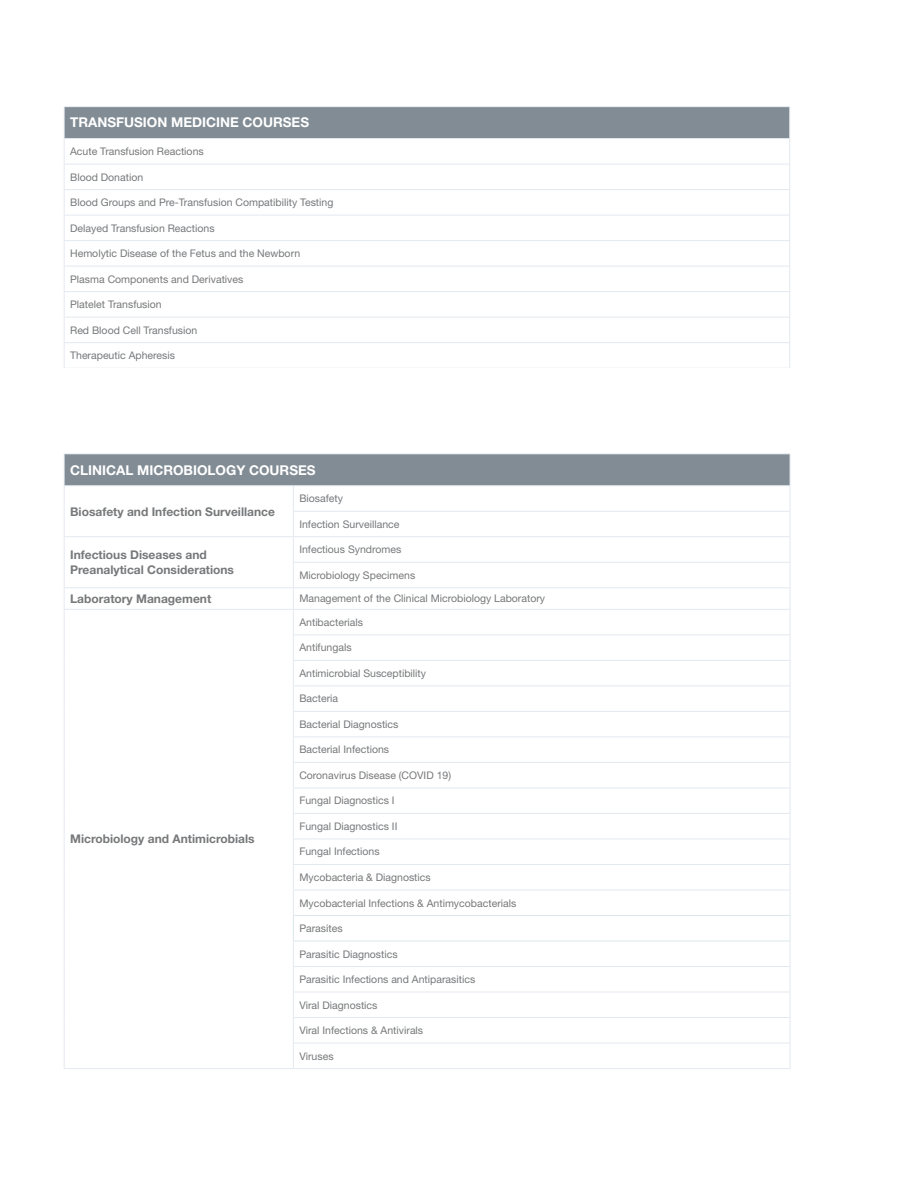
<style>
.page{position:relative;width:918px;height:1188px;background:#fff}
.page>*{position:absolute;margin:0;border:0;box-sizing:border-box;transform-origin:0 0}
.t1{font:700 13.5px "Helvetica Neue LT Std";color:#fff}
.t2{font:700 12px "Helvetica Neue LT Std";color:#76787a}
.t3{font:10.5px "Helvetica Neue LT Std";color:#76787a}
</style>
<div class="page">
<div style="left:64px;top:107px;width:726px;height:32px;background:#828c95"></div>
<svg style="left:65px;top:163px;width:724px;height:52px"></svg>
<div style="left:64px;top:164px;width:726px;height:26px;background:#fff"></div>
<svg style="left:65px;top:265px;width:724px;height:1px"></svg>
<hr style="left:64px;top:106px;width:726px;height:1px;background:#e3e9f0">
<hr style="left:64px;top:107px;width:1px;height:31px;background:#e3e9f0">
<hr style="left:789px;top:107px;width:1px;height:31px;background:#e3e9f0">
<hr style="left:64px;top:138px;width:726px;height:1px;background:#e3e9f0">
<hr style="left:64px;top:164px;width:726px;height:1px;background:#e3e9f0">
<hr style="left:64px;top:189px;width:726px;height:1px;background:#e3e9f0">
<hr style="left:64px;top:215px;width:726px;height:1px;background:#e3e9f0">
<hr style="left:64px;top:240px;width:726px;height:1px;background:#e3e9f0">
<hr style="left:64px;top:266px;width:726px;height:1px;background:#e3e9f0">
<hr style="left:64px;top:291px;width:726px;height:1px;background:#e3e9f0">
<hr style="left:64px;top:317px;width:726px;height:1px;background:#e3e9f0">
<hr style="left:64px;top:342px;width:726px;height:1px;background:#e3e9f0">
<hr style="left:64px;top:368px;width:726px;height:1px;background:#e3e9f0">
<svg style="left:64px;top:139px;width:1px;height:230px"></svg>
<svg style="left:789px;top:139px;width:1px;height:230px"></svg>
<div style="left:64px;top:454px;width:726px;height:32px;background:#828c95"></div>
<svg style="left:294px;top:512px;width:496px;height:531px"></svg>
<hr style="left:64px;top:453px;width:229px;height:1px;background:#e3e9f0">
<hr style="left:64px;top:454px;width:1px;height:31px;background:#e3e9f0">
<hr style="left:293px;top:453px;width:497px;height:1px;background:#e3e9f0">
<hr style="left:790px;top:454px;width:1px;height:31px;background:#e3e9f0">
<hr style="left:64px;top:485px;width:229px;height:1px;background:#e3e9f0">
<hr style="left:293px;top:485px;width:497px;height:1px;background:#e3e9f0">
<hr style="left:293px;top:511px;width:497px;height:1px;background:#e3e9f0">
<hr style="left:64px;top:536px;width:229px;height:1px;background:#e3e9f0">
<hr style="left:293px;top:536px;width:497px;height:1px;background:#e3e9f0">
<hr style="left:293px;top:562px;width:497px;height:1px;background:#e3e9f0">
<hr style="left:64px;top:587px;width:229px;height:1px;background:#e3e9f0">
<hr style="left:293px;top:587px;width:497px;height:1px;background:#e3e9f0">
<hr style="left:64px;top:609px;width:229px;height:1px;background:#e3e9f0">
<hr style="left:293px;top:609px;width:497px;height:1px;background:#e3e9f0">
<hr style="left:293px;top:634px;width:497px;height:1px;background:#e3e9f0">
<hr style="left:293px;top:660px;width:497px;height:1px;background:#e3e9f0">
<hr style="left:293px;top:686px;width:497px;height:1px;background:#e3e9f0">
<hr style="left:293px;top:711px;width:497px;height:1px;background:#e3e9f0">
<hr style="left:293px;top:737px;width:497px;height:1px;background:#e3e9f0">
<hr style="left:293px;top:762px;width:497px;height:1px;background:#e3e9f0">
<hr style="left:293px;top:788px;width:497px;height:1px;background:#e3e9f0">
<hr style="left:293px;top:813px;width:497px;height:1px;background:#e3e9f0">
<hr style="left:293px;top:839px;width:497px;height:1px;background:#e3e9f0">
<hr style="left:293px;top:864px;width:497px;height:1px;background:#e3e9f0">
<hr style="left:293px;top:890px;width:497px;height:1px;background:#e3e9f0">
<hr style="left:293px;top:966px;width:497px;height:1px;background:#e3e9f0">
<hr style="left:293px;top:992px;width:497px;height:1px;background:#e3e9f0">
<hr style="left:293px;top:1017px;width:497px;height:1px;background:#e3e9f0">
<svg style="left:64px;top:486px;width:1px;height:582px"></svg>
<hr style="left:293px;top:1043px;width:497px;height:1px;background:#e3e9f0">
<hr style="left:64px;top:1068px;width:229px;height:1px;background:#e3e9f0">
<hr style="left:293px;top:1068px;width:497px;height:1px;background:#e3e9f0">
<hr style="left:293px;top:915px;width:497px;height:1px;background:#dce6eb">
<svg style="left:293px;top:486px;width:1px;height:582px"></svg>
<svg style="left:790px;top:486px;width:1px;height:582px"></svg>
<hr style="left:293px;top:941px;width:497px;height:1px;background:#dce6eb">
<p class="t1" style="left:70px;top:114px;width:241px">TRANSFUSION MEDICINE COURSES</p>
<p class="t3" style="left:70px;top:145px;width:135px">Acute Transfusion Reactions</p>
<p class="t3" style="left:70px;top:171px;width:75px">Blood Donation</p>
<p class="t3" style="left:70px;top:196px;width:265px">Blood Groups and Pre-Transfusion Compatibility Testing</p>
<p class="t3" style="left:70px;top:222px;width:146px">Delayed Transfusion Reactions</p>
<p class="t3" style="left:70px;top:247px;width:232px">Hemolytic Disease of the Fetus and the Newborn</p>
<p class="t3" style="left:70px;top:273px;width:175px">Plasma Components and Derivatives</p>
<p class="t3" style="left:70px;top:298px;width:93px">Platelet Transfusion</p>
<p class="t3" style="left:70px;top:324px;width:129px">Red Blood Cell Transfusion</p>
<p class="t3" style="left:70px;top:349px;width:106px">Therapeutic Apheresis</p>
<p class="t1" style="left:70px;top:461px;width:247px">CLINICAL MICROBIOLOGY COURSES</p>
<p class="t2" style="left:70px;top:504px;width:206px">Biosafety and Infection Surveillance</p>
<p class="t3" style="left:299px;top:492px;width:45px">Biosafety</p>
<p class="t3" style="left:299px;top:518px;width:102px">Infection Surveillance</p>
<p class="t2" style="left:70px;top:548px;width:138px">Infectious Diseases and</p>
<p class="t2" style="left:70px;top:562px;width:165px">Preanalytical Considerations</p>
<p class="t3" style="left:299px;top:543px;width:103px">Infectious Syndromes</p>
<p class="t3" style="left:299px;top:569px;width:117px">Microbiology Specimens</p>
<p class="t2" style="left:70px;top:591px;width:143px">Laboratory Management</p>
<p class="t3" style="left:299px;top:592px;width:247px">Management of the Clinical Microbiology Laboratory</p>
<p class="t2" style="left:70px;top:832px;width:186px">Microbiology and Antimicrobials</p>
<p class="t3" style="left:299px;top:616px;width:65px">Antibacterials</p>
<p class="t3" style="left:299px;top:641px;width:54px">Antifungals</p>
<p class="t3" style="left:299px;top:667px;width:128px">Antimicrobial Susceptibility</p>
<p class="t3" style="left:299px;top:692px;width:40px">Bacteria</p>
<p class="t3" style="left:299px;top:718px;width:101px">Bacterial Diagnostics</p>
<p class="t3" style="left:299px;top:743px;width:91px">Bacterial Infections</p>
<p class="t3" style="left:299px;top:769px;width:153px">Coronavirus Disease (COVID 19)</p>
<p class="t3" style="left:299px;top:794px;width:97px">Fungal Diagnostics I</p>
<p class="t3" style="left:299px;top:820px;width:100px">Fungal Diagnostics II</p>
<p class="t3" style="left:299px;top:846px;width:82px">Fungal Infections</p>
<p class="t3" style="left:299px;top:871px;width:133px">Mycobacteria &amp; Diagnostics</p>
<p class="t3" style="left:299px;top:897px;width:219px">Mycobacterial Infections &amp; Antimycobacterials</p>
<p class="t3" style="left:299px;top:922px;width:45px">Parasites</p>
<p class="t3" style="left:299px;top:948px;width:100px">Parasitic Diagnostics</p>
<p class="t3" style="left:299px;top:973px;width:177px">Parasitic Infections and Antiparasitics</p>
<p class="t3" style="left:299px;top:999px;width:80px">Viral Diagnostics</p>
<p class="t3" style="left:299px;top:1024px;width:125px">Viral Infections &amp; Antivirals</p>
<p class="t3" style="left:299px;top:1050px;width:36px">Viruses</p>
</div>
